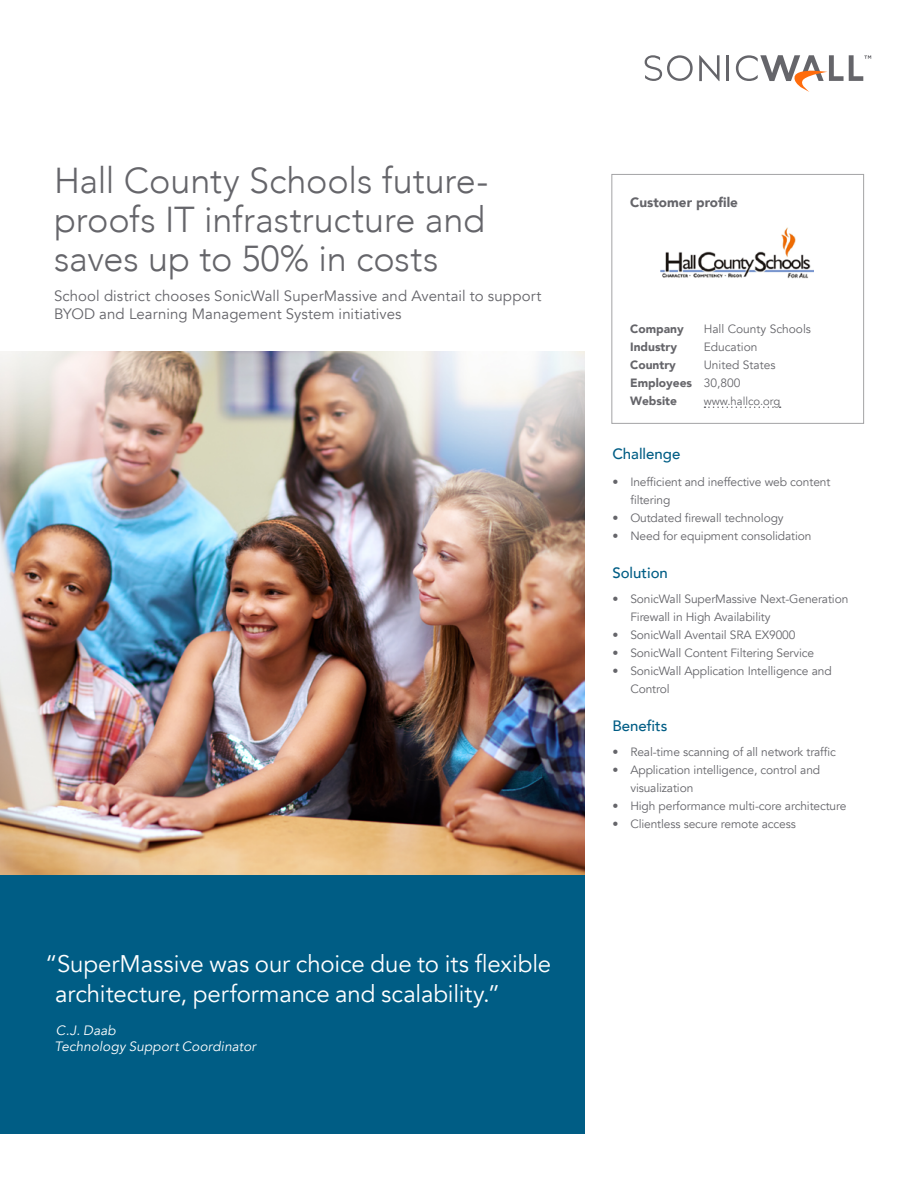
<style>
.page{position:relative;width:918px;height:1188px;background:#fff}
.page>*{position:absolute;margin:0;border:0;box-sizing:border-box;transform-origin:0 0}
.t1{font:300 36px/39px "Avenir";letter-spacing:-.005em;color:#65656a;text-align:justify}
.t2{font:24px/30px "Avenir";letter-spacing:-.005em;color:#fff}
.t3{font:15px/18px "Avenir";letter-spacing:.005em;color:#65656a}
.t4{font:500 15px "Avenir";color:#005d85}
.t5{font:italic 13.5px/16.2px "Avenir";letter-spacing:.01em;color:#fff}
.t6{font:900 13.5px "Avenir";color:#65656a}
.t7{font:12px/18px "Avenir";letter-spacing:-.01em;color:#65656a}
.t8{font:900 12px "Avenir";color:#65656a}
.t9{font:11.25px "Avenir";color:#65656a}
.s1{font-weight:900}
</style>
<div class="page">
<svg style="left:699px;top:55px;width:21px;height:26px"></svg>
<hr style="left:727px;top:55px;width:2px;height:26px;background:#65656a">
<svg style="left:645px;top:55px;width:48px;height:26px"></svg>
<svg style="left:736px;top:55px;width:135px;height:37px"></svg>
<img style="left:0;top:352px;width:585px;height:524px">
<div style="left:0;top:876px;width:585px;height:258px;background:#005d85"></div>
<svg style="left:611px;top:174px;width:253px;height:250px"></svg>
<img style="left:660px;top:225px;width:154px;height:75px">
<h1 class="t1" style="left:54px;top:161px;width:436px">Hall County Schools future&shy;proofs IT infrastructure and saves up to 50% in costs</h1>
<p class="t3" style="left:54px;top:287px;width:489px">School district chooses SonicWall SuperMassive and Aventail to support<br>BYOD and Learning Management System initiatives</p>
<p class="t2" style="left:55px;top:949px;width:498px;text-indent:-10px">“SuperMassive was our choice due to its flexible architecture, performance and scalability.”</p>
<p class="t5" style="left:55px;top:1022px;width:203px">C.J. Daab<br>Technology Support Coordinator</p>
<p class="t6" style="left:630px;top:191px;width:109px">Customer profile</p>
<p class="t8" style="left:630px;top:319px;width:55px">Company</p>
<p class="t7" style="left:704px;top:320px;width:109px">Hall County Schools</p>
<p class="t8" style="left:630px;top:337px;width:48px">Industry</p>
<p class="t7" style="left:704px;top:338px;width:55px">Education</p>
<p class="t8" style="left:630px;top:355px;width:47px">Country</p>
<p class="t7" style="left:630px;top:356px;width:147px;text-indent:74px">United States<br><span class="s1">Employees</span> 30,800<br><span class="s1">Website</span></p>
<p class="t9" style="left:704px;top:394px;width:78px">www.hallco.org</p>
<p class="t4" style="left:612px;top:441px;width:70px">Challenge</p>
<p class="t7" style="left:630px;top:473px;width:202px;text-indent:-18px">• Inefficient and ineffective web content filtering</p>
<p class="t7" style="left:612px;top:509px;width:173px">• Outdated firewall technology</p>
<p class="t7" style="left:612px;top:527px;width:201px">• Need for equipment consolidation</p>
<p class="t4" style="left:612px;top:560px;width:57px">Solution</p>
<p class="t7" style="left:630px;top:590px;width:220px;text-indent:-18px">• SonicWall SuperMassive Next-Generation<br>Firewall in High Availability</p>
<p class="t7" style="left:612px;top:626px;width:185px">• SonicWall Aventail SRA EX9000</p>
<p class="t7" style="left:612px;top:644px;width:203px">• SonicWall Content Filtering Service</p>
<p class="t7" style="left:630px;top:662px;width:203px;text-indent:-18px">• SonicWall Application Intelligence and<br>Control</p>
<p class="t4" style="left:612px;top:713px;width:57px">Benefits</p>
<p class="t7" style="left:612px;top:743px;width:225px">• Real-time scanning of all network traffic</p>
<p class="t7" style="left:630px;top:761px;width:191px;text-indent:-18px">• Application intelligence, control and visualization</p>
<p class="t7" style="left:612px;top:797px;width:236px">• High performance multi-core architecture</p>
<p class="t7" style="left:612px;top:815px;width:185px">• Clientless secure remote access</p>
</div>
